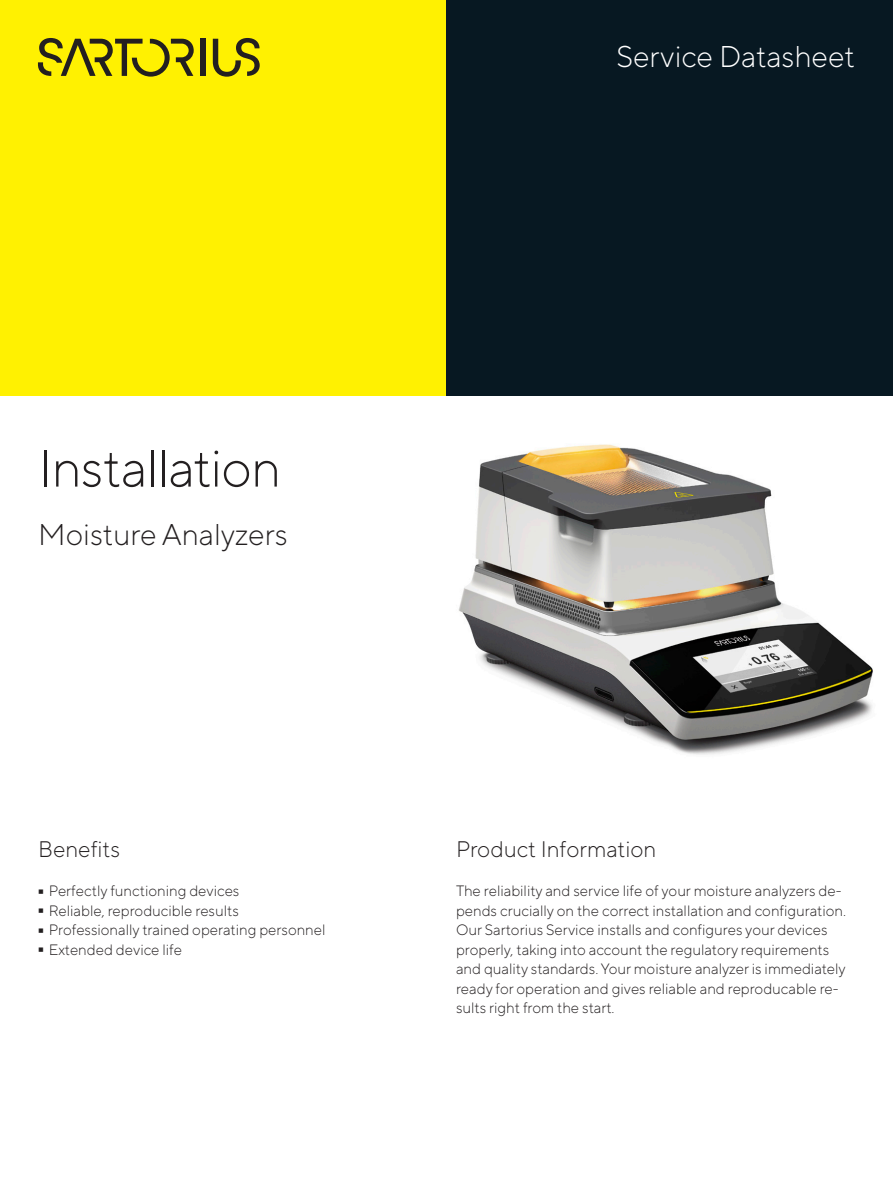
<style>
.page{position:relative;width:893px;height:1191px;background:#fff}
.page>*{position:absolute;margin:0;border:0;box-sizing:border-box;transform-origin:0 0}
.t1{font:300 95.25px "TT Norms Pro";color:#231f20;scale:.16 1}
.t2{font:300 52.5px "TT Norms Pro";letter-spacing:-.015em;color:#231f20}
.t3{font:300 30px "TT Norms Pro";color:#231f20}
.t4{font:300 30px "TT Norms Pro";color:#fff}
.t5{font:300 22.5px "TT Norms Pro";color:#231f20}
.t6{font:300 15px/19.5px "TT Norms Pro";color:#231f20}
</style>
<div class="page">
<div style="left:0;top:0;width:446px;height:395px;background:#fff101"></div>
<div style="left:446px;top:0;width:447px;height:395px;background:#071822"></div>
<img style="left:458px;top:444px;width:415px;height:311px">
<div style="left:200px;top:39px;width:5px;height:37px;background:#231f20"></div>
<svg style="left:213px;top:38px;width:47px;height:39px"></svg>
<svg style="left:38px;top:38px;width:156px;height:39px"></svg>
<h3 class="t4" style="left:616px;top:35px;width:240px">Service Datasheet</h3>
<h2 class="t2" style="left:38px;top:430px;width:244px">Installation</h2>
<h3 class="t3" style="left:38px;top:513px;width:251px">Moisture Analyzers</h3>
<h3 class="t5" style="left:38px;top:833px;width:83px">Benefits</h3>
<h1 class="t1" style="left:38px;top:817px;width:38px">-</h1>
<p class="t6" style="left:49px;top:880px;width:192px">Perfectly functioning devices</p>
<h1 class="t1" style="left:38px;top:837px;width:38px">-</h1>
<p class="t6" style="left:49px;top:899px;width:191px">Reliable, reproducible results</p>
<h1 class="t1" style="left:38px;top:856px;width:38px">-</h1>
<p class="t6" style="left:49px;top:919px;width:278px">Professionally trained operating personnel</p>
<h1 class="t1" style="left:38px;top:876px;width:38px">-</h1>
<p class="t6" style="left:49px;top:938px;width:135px">Extended device life</p>
<h3 class="t5" style="left:456px;top:833px;width:202px">Product Information</h3>
<p class="t6" style="left:456px;top:880px;width:392px">The reliability and service life of your moisture analyzers de&shy;pends crucially on the correct installation and configuration.<br>Our Sartorius Service installs and configures your devices properly, taking into account the regulatory requirements and quality standards. Your moisture analyzer is immediately ready for operation and gives reliable and reproducable re&shy;sults right from the start.</p>
</div>
